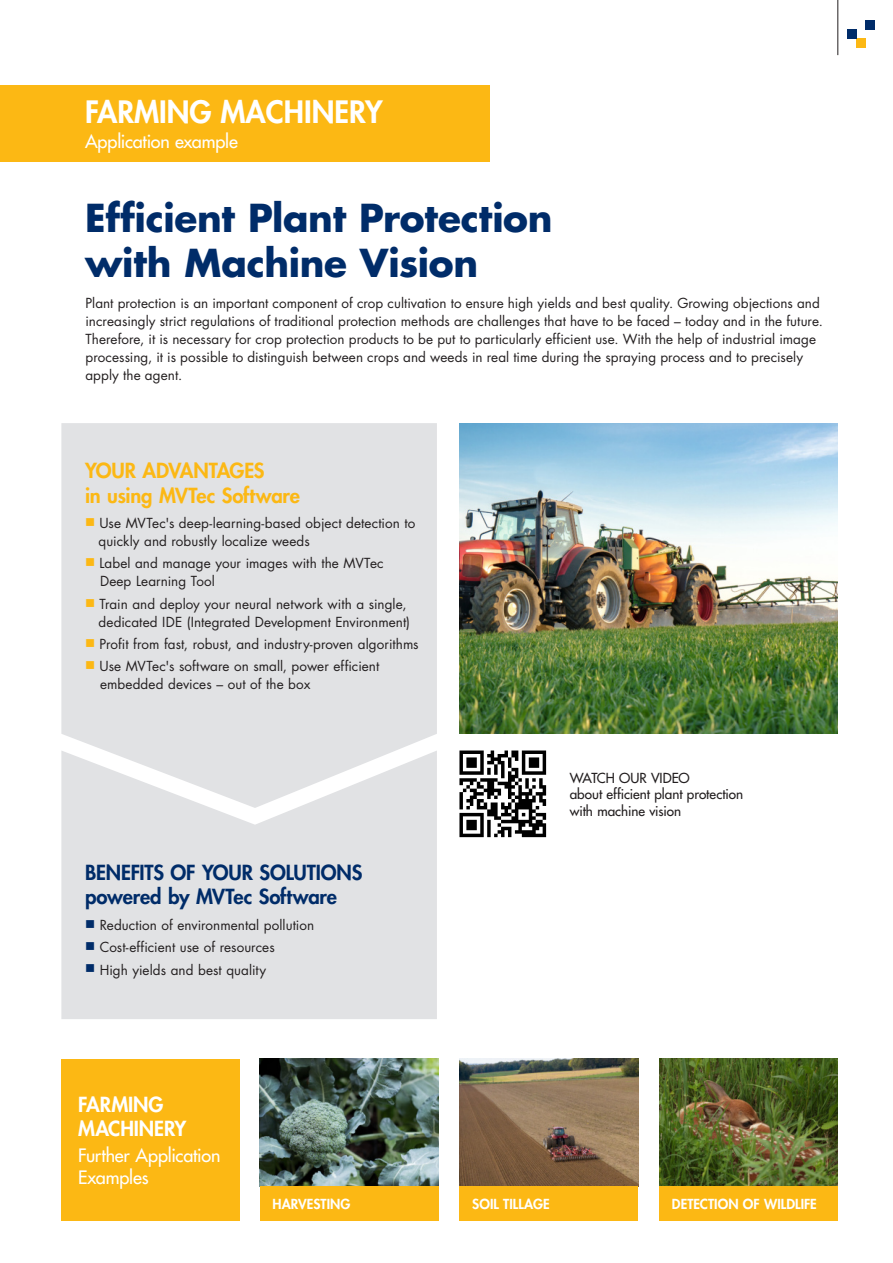
<style>
.page{position:relative;width:893px;height:1263px;background:#fff}
.page>*{position:absolute;margin:0;border:0;box-sizing:border-box;transform-origin:0 0}
.t1{font:700 37.5px/45px "Futura Std";letter-spacing:-.005em;color:#002c69}
.t2{font:800 30px "Futura Std";color:#fff}
.t3{font:800 20.25px/24.3px "Futura Std";letter-spacing:-.01em;color:#002c69}
.t4{font:800 20.25px/24.3px "Futura Std";letter-spacing:-.01em;color:#fcb814}
.t5{font:800 20.25px/24.3px "Futura Std";letter-spacing:-.005em;color:#fff}
.t6{font:500 18px/21.6px "Futura Std";letter-spacing:-.01em;color:#fff}
.t7{font:13.5px/18px "Futura Std";letter-spacing:.005em;color:#231f20}
.t8{font:500 13.5px/16.2px "Futura Std";color:#231f20}
.t9{font:800 13.5px "Futura Std";letter-spacing:.005em;color:#fff}
.s1{color:#fcb814}
.s2{color:#002c69}
</style>
<div class="page">
<div style="left:61px;top:1059px;width:179px;height:161px;background:#fcb814"></div>
<img style="left:260px;top:1059px;width:178px;height:127px">
<img style="left:459px;top:1059px;width:179px;height:127px">
<img style="left:659px;top:1059px;width:179px;height:127px">
<div style="left:260px;top:1186px;width:178px;height:34px;background:#fcb814"></div>
<div style="left:459px;top:1186px;width:179px;height:34px;background:#fcb814"></div>
<div style="left:659px;top:1186px;width:179px;height:34px;background:#fcb814"></div>
<svg style="left:459px;top:750px;width:87px;height:87px"></svg>
<img style="left:459px;top:423px;width:379px;height:311px">
<div style="left:0;top:85px;width:489px;height:77px;background:#fcb814"></div>
<div style="left:61px;top:808px;width:376px;height:211px;background:#e1e2e4"></div>
<div style="left:61px;top:423px;width:376px;height:385px;background:#e1e2e4"></div>
<div style="left:856px;top:38px;width:10px;height:10px;background:#fcb814"></div>
<div style="left:866px;top:20px;width:9px;height:9px;background:#002c69"></div>
<div style="left:847px;top:29px;width:9px;height:9px;background:#002c69"></div>
<hr style="left:838px;top:0;width:1px;height:55px;background:#231f20">
<h2 class="t2" style="left:85px;top:97px;width:299px">FARMING MACHINERY</h2>
<h3 class="t6" style="left:85px;top:132px;width:154px">Application example</h3>
<h1 class="t1" style="left:85px;top:199px;width:469px">Efficient Plant Protection with Machine Vision</h1>
<p class="t7" style="left:85px;top:295px;width:739px">Plant protection is an important component of crop cultivation to ensure high yields and best quality. Growing objections and increasingly strict regulations of traditional protection methods are challenges that have to be faced – today and in the future.<br>Therefore, it is necessary for crop protection products to be put to particularly efficient use. With the help of industrial image processing, it is possible to distinguish between crops and weeds in real time during the spraying process and to precisely apply the agent.</p>
<h3 class="t4" style="left:85px;top:460px;width:216px">YOUR ADVANTAGES<br>in using MVTec Software</h3>
<p class="t7" style="left:99px;top:515px;width:318px;text-indent:-13px"><span class="s1">■</span> Use MVTec's deep-learning-based object detection to quickly and robustly localize weeds</p>
<p class="t7" style="left:100px;top:556px;width:285px;text-indent:-15px"><span class="s1">■</span> Label and manage your images with the MVTec<br>Deep Learning Tool</p>
<p class="t7" style="left:85px;top:596px;width:327px;text-align:right"><span class="s1">■</span> Train and deploy your neural network with a single, dedicated IDE (Integrated Development Environment)</p>
<p class="t7" style="left:85px;top:636px;width:335px"><span class="s1">■</span> Profit from fast, robust, and industry-proven algorithms</p>
<p class="t7" style="left:100px;top:658px;width:281px;text-indent:-15px"><span class="s1">■</span> Use MVTec's software on small, power efficient embedded devices – out of the box</p>
<h3 class="t3" style="left:85px;top:862px;width:279px">BENEFITS OF YOUR SOLUTIONS powered by MVTec Software</h3>
<p class="t7" style="left:85px;top:917px;width:231px"><span class="s2">■</span> Reduction of environmental pollution</p>
<p class="t7" style="left:85px;top:939px;width:191px"><span class="s2">■</span> Cost-efficient use of resources</p>
<p class="t7" style="left:85px;top:962px;width:183px"><span class="s2">■</span> High yields and best quality</p>
<h3 class="t5" style="left:78px;top:1094px;width:110px">FARMING<br>MACHINERY</h3>
<h3 class="t6" style="left:78px;top:1146px;width:144px">Further Application<br>Examples</h3>
<p class="t8" style="left:570px;top:771px;width:175px">WATCH OUR VIDEO<br>about efficient plant protection with machine vision</p>
<p class="t9" style="left:273px;top:1197px;width:79px">HARVESTING</p>
<p class="t9" style="left:472px;top:1197px;width:79px">SOIL TILLAGE</p>
<p class="t9" style="left:672px;top:1197px;width:146px">DETECTION OF WILDLIFE</p>
</div>
